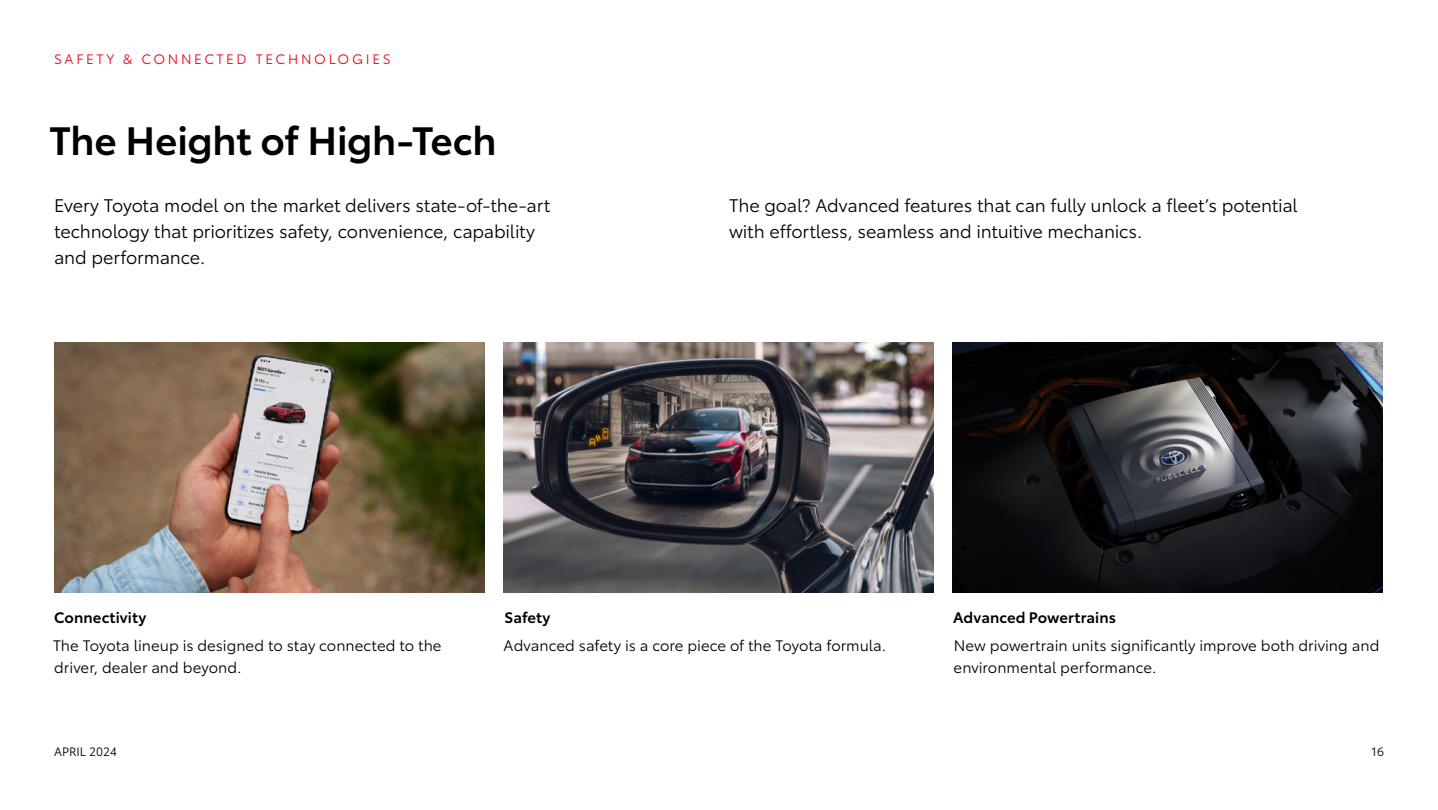
<style>
.page{position:relative;width:1438px;height:810px;background:#fff}
.page>*{position:absolute;margin:0;border:0;box-sizing:border-box;transform-origin:0 0}
.t1{font:600 39px "Toyota Type";letter-spacing:-.005em;color:#000}
.t2{font:18px/26.1px "Toyota Type";letter-spacing:-.01em;color:#000}
.t3{font:15px/21.8px "Toyota Type";color:#000}
.t4{font:600 15px "Toyota Type";letter-spacing:.005em;color:#000}
.t5{font:13.5px "Toyota Type";letter-spacing:.2em;color:#eb0a1e}
.t6{font:12px "Toyota Type";color:#000}
</style>
<div class="page">
<img style="left:55px;top:342px;width:429px;height:250px">
<img style="left:503px;top:342px;width:430px;height:250px">
<img style="left:952px;top:342px;width:430px;height:250px">
<p class="t5" style="left:54px;top:49px;width:338px">SAFETY &amp; CONNECTED TECHNOLOGIES</p>
<p class="t1" style="left:50px;top:111px;width:449px">The Height of High-Tech</p>
<p class="t2" style="left:54px;top:191px;width:498px">Every Toyota model on the market delivers state-of-the-art technology that prioritizes safety, convenience, capability</p>
<p class="t2" style="left:54px;top:243px;width:153px">and performance.</p>
<p class="t2" style="left:729px;top:191px;width:570px">The goal? Advanced features that can fully unlock a fleet’s potential with effortless, seamless and intuitive mechanics.</p>
<p class="t4" style="left:54px;top:606px;width:93px">Connectivity</p>
<p class="t3" style="left:53px;top:634px;width:390px">The Toyota lineup is designed to stay connected to the driver, dealer and beyond.</p>
<p class="t4" style="left:504px;top:606px;width:47px">Safety</p>
<p class="t3" style="left:504px;top:634px;width:384px">Advanced safety is a core piece of the Toyota formula.</p>
<p class="t4" style="left:953px;top:606px;width:164px">Advanced Powertrains</p>
<p class="t3" style="left:953px;top:634px;width:427px">New powertrain units significantly improve both driving and environmental performance.</p>
<p class="t6" style="left:54px;top:743px;width:65px">APRIL 2024</p>
<p class="t6" style="left:1371px;top:743px;width:14px">16</p>
</div>
